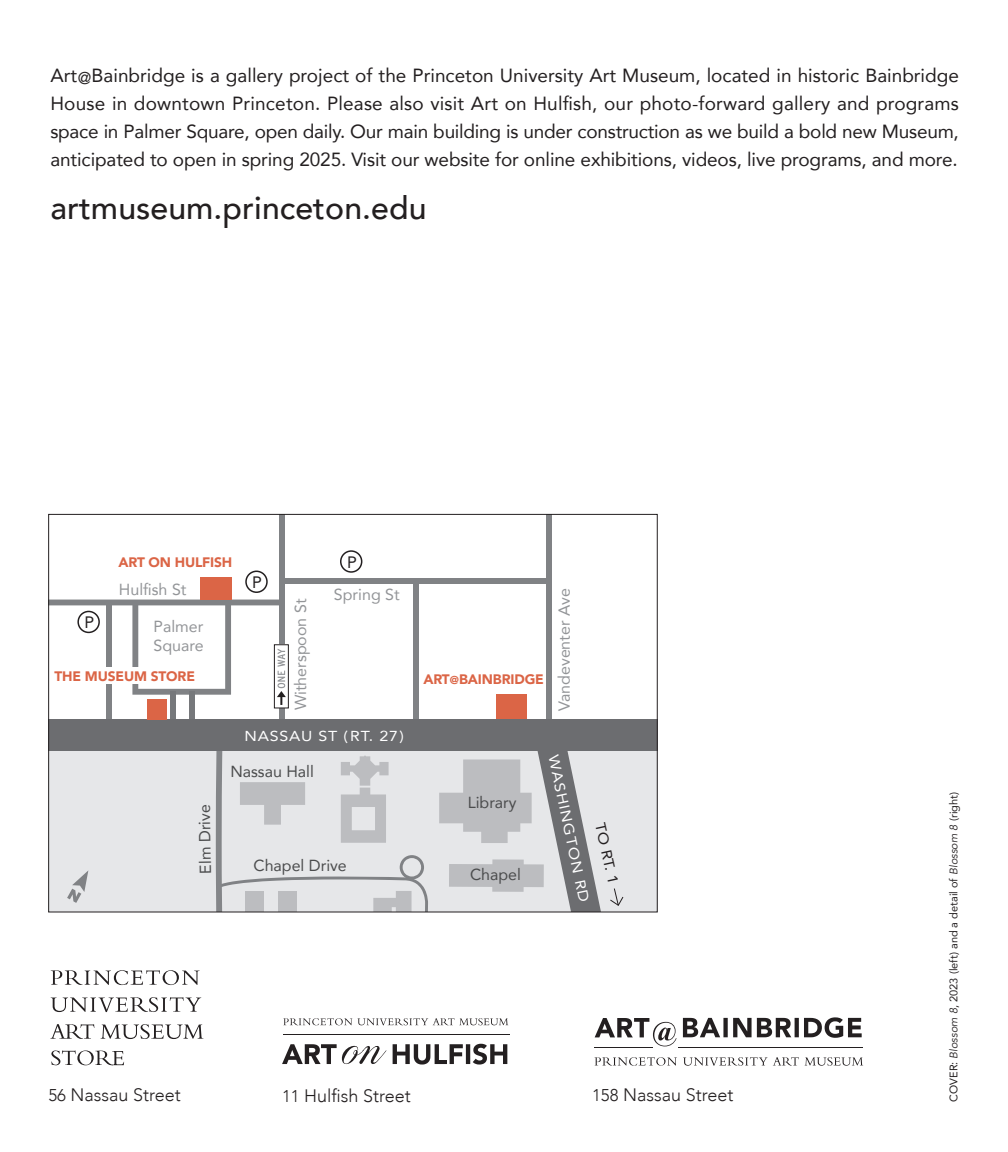
<style>
.page{position:relative;width:1008px;height:1152px;background:#fff}
.page>*{position:absolute;margin:0;border:0;box-sizing:border-box;transform-origin:0 0}
.t1{font:500 32px "Avenir";letter-spacing:.005em;color:#231f20}
.t2{font:19px/28px "Avenir";letter-spacing:-.005em;color:#231f20;text-align:justify}
.t3{font:300 18px "Avenir";color:#231f20}
.t4{font:16.4px "Avenir";color:#231f20}
.t5{font:16px/18.4px "Avenir";color:#939598}
.t6{font:16px "Avenir";color:#4b4c4d}
.t7{font:14.4px "Avenir";letter-spacing:.05em;color:#fff;scale:1.11 1}
.t8{font:14.4px "Avenir";color:#231f20;scale:1.11 1}
.t9{font:900 13.8px "Avenir";letter-spacing:-.01em;color:#db6546}
.t10{font:11px "Avenir";color:#231f20}
.s1{font-size:11.4px}
.s2{font-size:17px}
.s3{font-style:italic}
</style>
<div class="page">
<svg style="left:683px;top:1017px;width:179px;height:21px"></svg>
<svg style="left:595px;top:1018px;width:82px;height:28px"></svg>
<svg style="left:594px;top:1057px;width:83px;height:9px"></svg>
<svg style="left:683px;top:1057px;width:116px;height:9px"></svg>
<svg style="left:805px;top:1057px;width:58px;height:9px"></svg>
<hr style="left:678px;top:1047px;width:184px;height:1px;background:#231f20">
<hr style="left:594px;top:1047px;width:58px;height:1px;background:#231f20">
<svg style="left:51px;top:997px;width:150px;height:15px"></svg>
<svg style="left:51px;top:970px;width:149px;height:15px"></svg>
<svg style="left:50px;top:1024px;width:153px;height:15px"></svg>
<svg style="left:51px;top:1050px;width:73px;height:15px"></svg>
<div style="left:50px;top:751px;width:606px;height:159px;background:#e6e7e9"></div>
<div style="left:279px;top:514px;width:6px;height:219px;background:#808285"></div>
<div style="left:546px;top:514px;width:6px;height:221px;background:#808285"></div>
<div style="left:279px;top:578px;width:273px;height:6px;background:#808285"></div>
<div style="left:413px;top:582px;width:6px;height:141px;background:#808285"></div>
<div style="left:49px;top:719px;width:608px;height:32px;background:#6c6d70"></div>
<svg style="left:283px;top:1018px;width:225px;height:7px"></svg>
<hr style="left:283px;top:1034px;width:226px;height:1px;background:#231f20">
<svg style="left:282px;top:1044px;width:225px;height:21px"></svg>
<div style="left:496px;top:694px;width:31px;height:25px;background:#db6546"></div>
<svg style="left:67px;top:870px;width:21px;height:33px"></svg>
<svg style="left:216px;top:751px;width:414px;height:161px;background:#d1d2d4"></svg>
<div style="left:245px;top:571px;width:23px;height:22px;border:2px solid #231f20;border-radius:50%"></div>
<div style="left:340px;top:550px;width:22px;height:23px;border:2px solid #231f20;border-radius:50%"></div>
<div style="left:201px;top:578px;width:31px;height:22px;background:#db6546"></div>
<div style="left:274px;top:644px;width:15px;height:64px;border:1px solid #231f20"></div>
<svg style="left:49px;top:600px;width:237px;height:123px"></svg>
<p class="t2" style="left:50px;top:60px;width:910px">Art<sub>@</sub>Bainbridge is a gallery project of the Princeton University Art Museum, located in historic Bainbridge House in downtown Princeton. Please also visit Art on Hulfish, our photo-forward gallery and programs space in Palmer Square, open daily. Our main building is under construction as we build a bold new Museum, anticipated to open in spring 2025. Visit our website for online exhibitions, videos, live programs, and more.</p>
<p class="t1" style="left:50px;top:180px;width:378px">artmuseum.princeton.edu</p>
<p class="t9" style="left:118px;top:550px;width:115px">ART ON HULFISH</p>
<p class="t4" style="left:347px;top:549px;width:11px">P</p>
<p class="t4" style="left:252px;top:569px;width:11px">P</p>
<p class="t5" style="left:119px;top:580px;width:69px">Hulfish St</p>
<p class="t5" style="left:334px;top:585px;width:67px">Spring St</p>
<p class="t5" style="left:154px;top:617px;width:52px">Palmer<br>Square</p>
<p class="t5" style="left:291px;top:710px;width:113px;rotate:-90deg">Witherspoon St</p>
<p class="t5" style="left:555px;top:711px;width:124px;rotate:-90deg">Vandeventer Ave</p>
<p class="t4" style="left:84px;top:609px;width:11px">P</p>
<p class="t9" style="left:54px;top:665px;width:142px">THE MUSEUM STORE</p>
<p class="t9" style="left:423px;top:668px;width:122px">ART<span class="s1">@</span>BAINBRIDGE</p>
<p class="t6" style="left:193px;top:874px;width:71px;rotate:-91deg">Elm Drive</p>
<p class="t7" style="left:244px;top:725px;width:145px">NASSAU ST (RT. 27)</p>
<p class="t6" style="left:230px;top:758px;width:85px">Nassau Hall</p>
<p class="t6" style="left:253px;top:852px;width:95px">Chapel Drive</p>
<p class="t6" style="left:468px;top:790px;width:50px">Library</p>
<p class="t6" style="left:470px;top:861px;width:52px">Chapel</p>
<p class="t7" style="left:565px;top:752px;width:137px;rotate:78deg">WASHINGTON RD</p>
<p class="t8" style="left:611px;top:821px;width:57px;rotate:77deg">TO RT. 1</p>
<p class="t3" style="left:48px;top:1085px;width:134px"><span class="s2">56</span> Nassau Street</p>
<p class="t3" style="left:282px;top:1085px;width:130px"><span class="s2">11</span> Hulfish Street</p>
<p class="t3" style="left:592px;top:1085px;width:143px"><span class="s2">158</span> Nassau Street</p>
<p class="t10" style="left:945px;top:1102px;width:311px;rotate:-90deg">COVER: <span class="s3">Blossom 8</span>, 2023 (left) and a detail of <span class="s3">Blossom 8</span> (right)</p>
</div>
